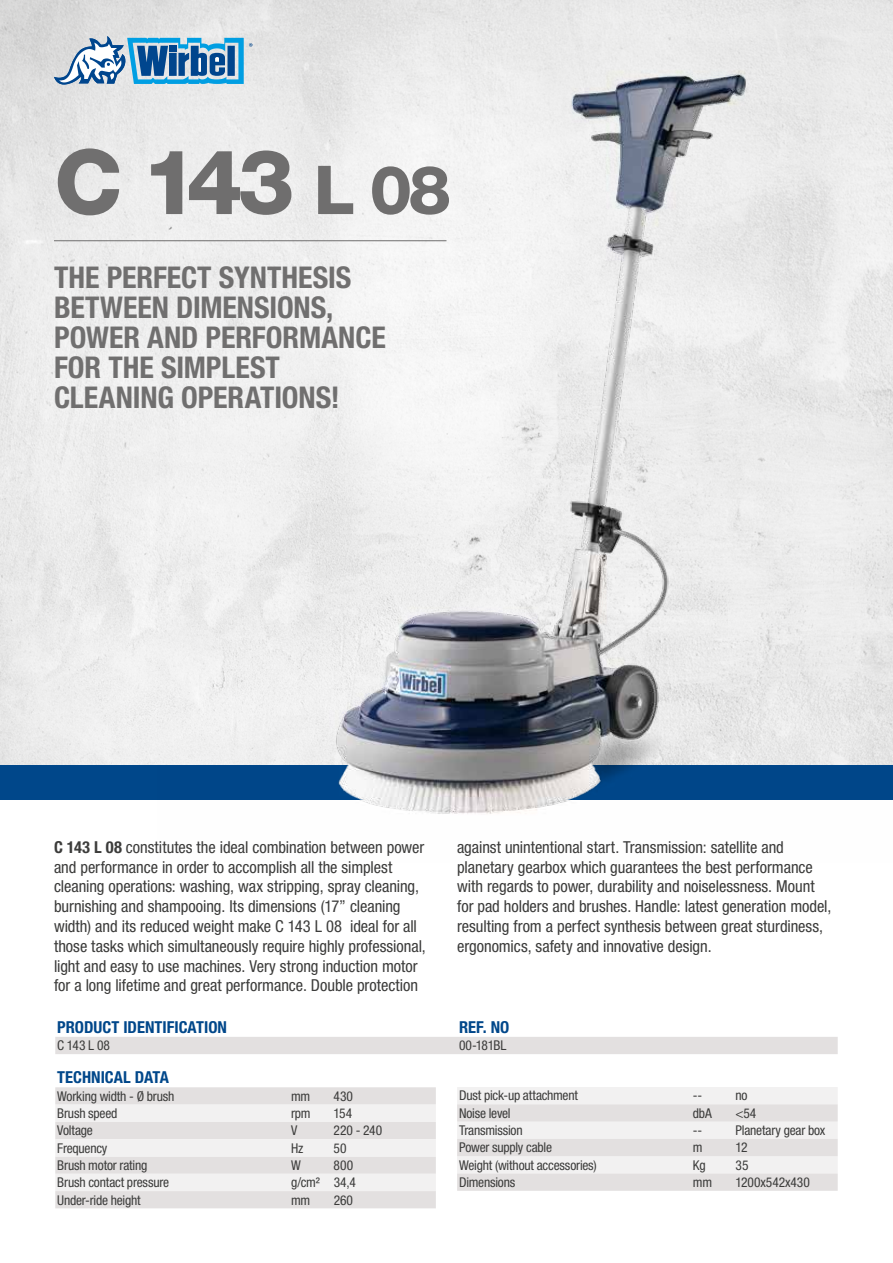
<style>
.page{position:relative;width:893px;height:1263px;background:#fff}
.page>*{position:absolute;margin:0;border:0;box-sizing:border-box;transform-origin:0 0}
.t1{font:800 90px "Helvetica Neue LT Std";color:#706f6f}
.t2{font:700 condensed 30px/30px "Helvetica Neue LT Std";letter-spacing:-.005em;color:#706f6f}
.t3{font:condensed 16.5px/19.8px "Helvetica Neue LT Std";letter-spacing:-.005em;color:#3c3c3b}
.t4{font:700 condensed 16.5px "Helvetica Neue LT Std";color:#00478a}
.t5{font:condensed 13.5px "Helvetica Neue LT Std";letter-spacing:-.015em;color:#3c3c3b}
.s1{font-size:67.5px}
.s2{font-weight:700}
</style>
<div class="page">
<img style="left:0;top:0;width:893px;height:765px">
<div style="left:0;top:765px;width:893px;height:34px;background:#00478a"></div>
<hr style="left:54px;top:240px;width:392px;height:1px;background:#706f6f">
<svg style="left:54px;top:36px;width:198px;height:49px"></svg>
<img style="left:157px;top:38px;width:736px;height:776px">
<div style="left:55px;top:1037px;width:783px;height:17px;background:#e3e0e0"></div>
<div style="left:55px;top:1087px;width:381px;height:121px;background:#e3e0e0"></div>
<svg style="left:55px;top:1104px;width:381px;height:87px"></svg>
<svg style="left:457px;top:1087px;width:381px;height:104px"></svg>
<h1 class="t1" style="left:54px;top:128px;width:398px">C 143 <span class="s1">L 08</span></h1>
<h2 class="t2" style="left:54px;top:262px;width:333px">THE PERFECT SYNTHESIS<br>BETWEEN DIMENSIONS,<br>POWER AND PERFORMANCE<br>FOR THE SIMPLEST<br>CLEANING OPERATIONS!</h2>
<p class="t3" style="left:54px;top:837px;width:373px"><span class="s2">C 143 L 08</span> constitutes the ideal combination between power and performance in order to accomplish all the simplest cleaning operations: washing, wax stripping, spray cleaning, burnishing and shampooing. Its dimensions (17” cleaning width) and its reduced weight make C 143 L 08 ideal for all those tasks which simultaneously require highly professional, light and easy to use machines. Very strong induction motor for a long lifetime and great performance. Double protection</p>
<p class="t3" style="left:457px;top:837px;width:376px">against unintentional start. Transmission: satellite and planetary gearbox which guarantees the best performance with regards to power, durability and noiselessness. Mount for pad holders and brushes. Handle: latest generation model, resulting from a perfect synthesis between great sturdiness, ergonomics, safety and innovative design.</p>
<p class="t4" style="left:57px;top:1017px;width:171px">PRODUCT IDENTIFICATION</p>
<p class="t4" style="left:459px;top:1017px;width:52px">REF. NO</p>
<p class="t5" style="left:57px;top:1038px;width:54px">C 143 L 08</p>
<p class="t5" style="left:459px;top:1038px;width:49px">00-181BL</p>
<p class="t4" style="left:57px;top:1067px;width:113px">TECHNICAL DATA</p>
<p class="t5" style="left:57px;top:1088px;width:119px">Working width - Ø brush</p>
<p class="t5" style="left:291px;top:1088px;width:21px">mm</p>
<p class="t5" style="left:334px;top:1088px;width:21px">430</p>
<p class="t5" style="left:57px;top:1105px;width:62px">Brush speed</p>
<p class="t5" style="left:291px;top:1105px;width:21px">rpm</p>
<p class="t5" style="left:334px;top:1105px;width:20px">154</p>
<p class="t5" style="left:57px;top:1123px;width:37px">Voltage</p>
<p class="t5" style="left:291px;top:1123px;width:8px">V</p>
<p class="t5" style="left:334px;top:1123px;width:50px">220 - 240</p>
<p class="t5" style="left:57px;top:1140px;width:52px">Frequency</p>
<p class="t5" style="left:291px;top:1140px;width:14px">Hz</p>
<p class="t5" style="left:334px;top:1140px;width:14px">50</p>
<p class="t5" style="left:57px;top:1157px;width:92px">Brush motor rating</p>
<p class="t5" style="left:291px;top:1157px;width:11px">W</p>
<p class="t5" style="left:334px;top:1157px;width:21px">800</p>
<p class="t5" style="left:57px;top:1175px;width:113px">Brush contact pressure</p>
<p class="t5" style="left:291px;top:1175px;width:66px">g/cm² 34,4</p>
<p class="t5" style="left:57px;top:1192px;width:85px">Under-ride height</p>
<p class="t5" style="left:291px;top:1192px;width:21px">mm</p>
<p class="t5" style="left:334px;top:1192px;width:21px">260</p>
<p class="t5" style="left:459px;top:1088px;width:120px">Dust pick-up attachment</p>
<p class="t5" style="left:693px;top:1088px;width:11px">--</p>
<p class="t5" style="left:735px;top:1088px;width:14px">no</p>
<p class="t5" style="left:459px;top:1105px;width:53px">Noise level</p>
<p class="t5" style="left:693px;top:1105px;width:20px">dbA</p>
<p class="t5" style="left:735px;top:1105px;width:22px">&lt;54</p>
<p class="t5" style="left:459px;top:1122px;width:65px">Transmission</p>
<p class="t5" style="left:693px;top:1122px;width:11px">--</p>
<p class="t5" style="left:735px;top:1122px;width:91px">Planetary gear box</p>
<p class="t5" style="left:459px;top:1140px;width:94px">Power supply cable</p>
<p class="t5" style="left:693px;top:1140px;width:11px">m</p>
<p class="t5" style="left:735px;top:1140px;width:14px">12</p>
<p class="t5" style="left:459px;top:1157px;width:139px">Weight (without accessories)</p>
<p class="t5" style="left:693px;top:1157px;width:14px">Kg</p>
<p class="t5" style="left:735px;top:1157px;width:14px">35</p>
<p class="t5" style="left:459px;top:1174px;width:58px">Dimensions</p>
<p class="t5" style="left:693px;top:1174px;width:21px">mm</p>
<p class="t5" style="left:735px;top:1174px;width:76px">1200x542x430</p>
</div>
